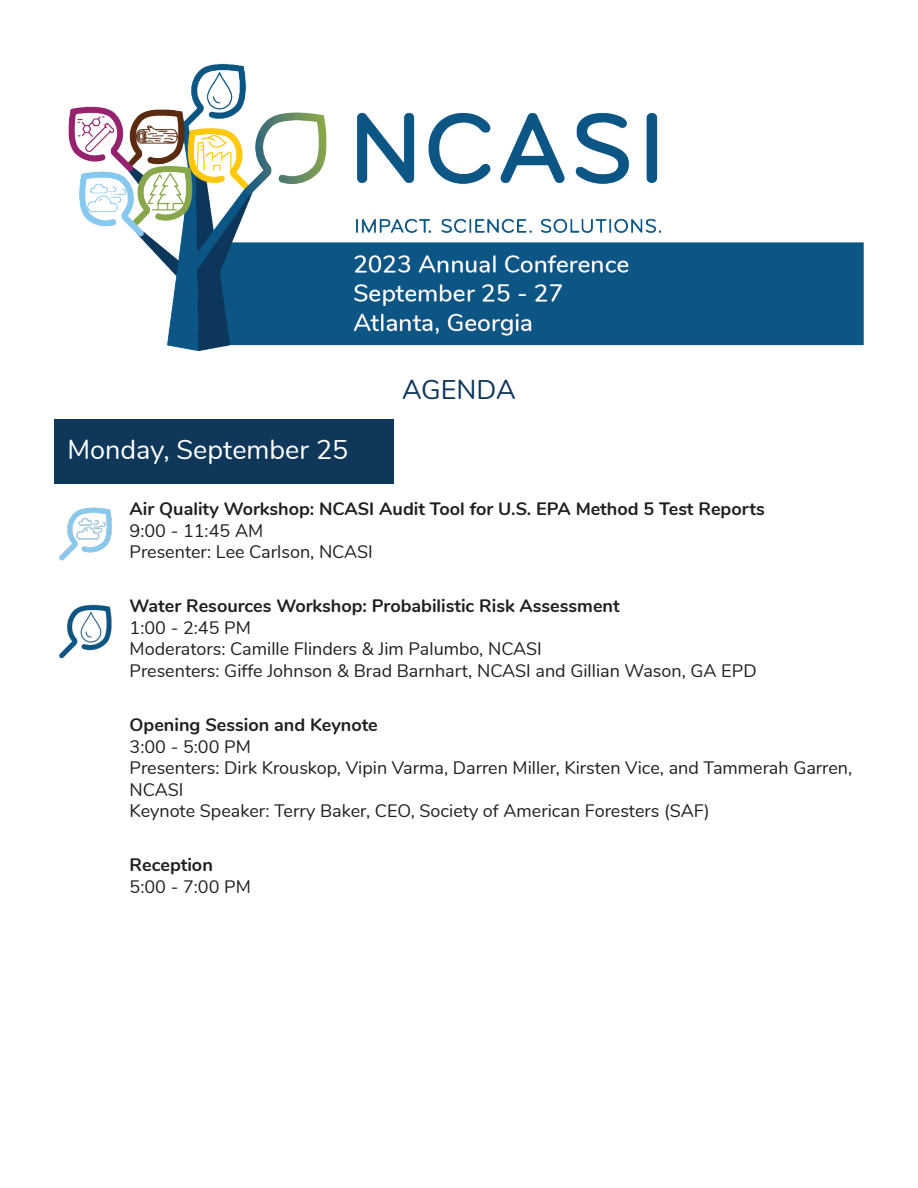
<style>
.page{position:relative;width:918px;height:1188px;background:#fff}
.page>*{position:absolute;margin:0;border:0;box-sizing:border-box;transform-origin:0 0}
.t1{font:27px "Nunito";color:#fff}
.t2{font:27px "Nunito";color:#0f375a}
.t3{font:18px/21.6px "Nunito";color:#231f20}
.t4{font:700 18px "Nunito";color:#231f20}
.s1{font-weight:700}
</style>
<div class="page">
<img style="left:68px;top:63px;width:796px;height:288px">
<div style="left:54px;top:419px;width:339px;height:65px;background:#0f375a"></div>
<img style="left:59px;top:507px;width:53px;height:54px">
<img style="left:59px;top:604px;width:53px;height:55px">
<p class="t2" style="left:402px;top:370px;width:115px">AGENDA</p>
<p class="t1" style="left:68px;top:430px;width:282px">Monday, September 25</p>
<p class="t4" style="left:130px;top:495px;width:637px">Air Quality Workshop: NCASI Audit Tool for U.S. EPA Method 5 Test Reports</p>
<p class="t3" style="left:130px;top:519px;width:135px">9:00 - 11:45 AM</p>
<p class="t3" style="left:130px;top:540px;width:245px">Presenter: Lee Carlson, NCASI</p>
<p class="t4" style="left:130px;top:593px;width:492px">Water Resources Workshop: Probabilistic Risk Assessment</p>
<p class="t3" style="left:130px;top:616px;width:123px">1:00 - 2:45 PM</p>
<p class="t3" style="left:130px;top:637px;width:414px">Moderators: Camille Flinders &amp; Jim Palumbo, NCASI</p>
<p class="t3" style="left:130px;top:659px;width:629px">Presenters: Giffe Johnson &amp; Brad Barnhart, NCASI and Gillian Wason, GA EPD</p>
<p class="t4" style="left:130px;top:711px;width:250px">Opening Session and Keynote</p>
<p class="t3" style="left:130px;top:735px;width:724px">3:00 - 5:00 PM<br>Presenters: Dirk Krouskop, Vipin Varma, Darren Miller, Kirsten Vice, and Tammerah Garren,<br>NCASI</p>
<p class="t3" style="left:130px;top:799px;width:582px">Keynote Speaker: Terry Baker, CEO, Society of American Foresters (SAF)</p>
<p class="t3" style="left:130px;top:853px;width:123px"><span class="s1">Reception<br></span>5:00 - 7:00 PM</p>
</div>
